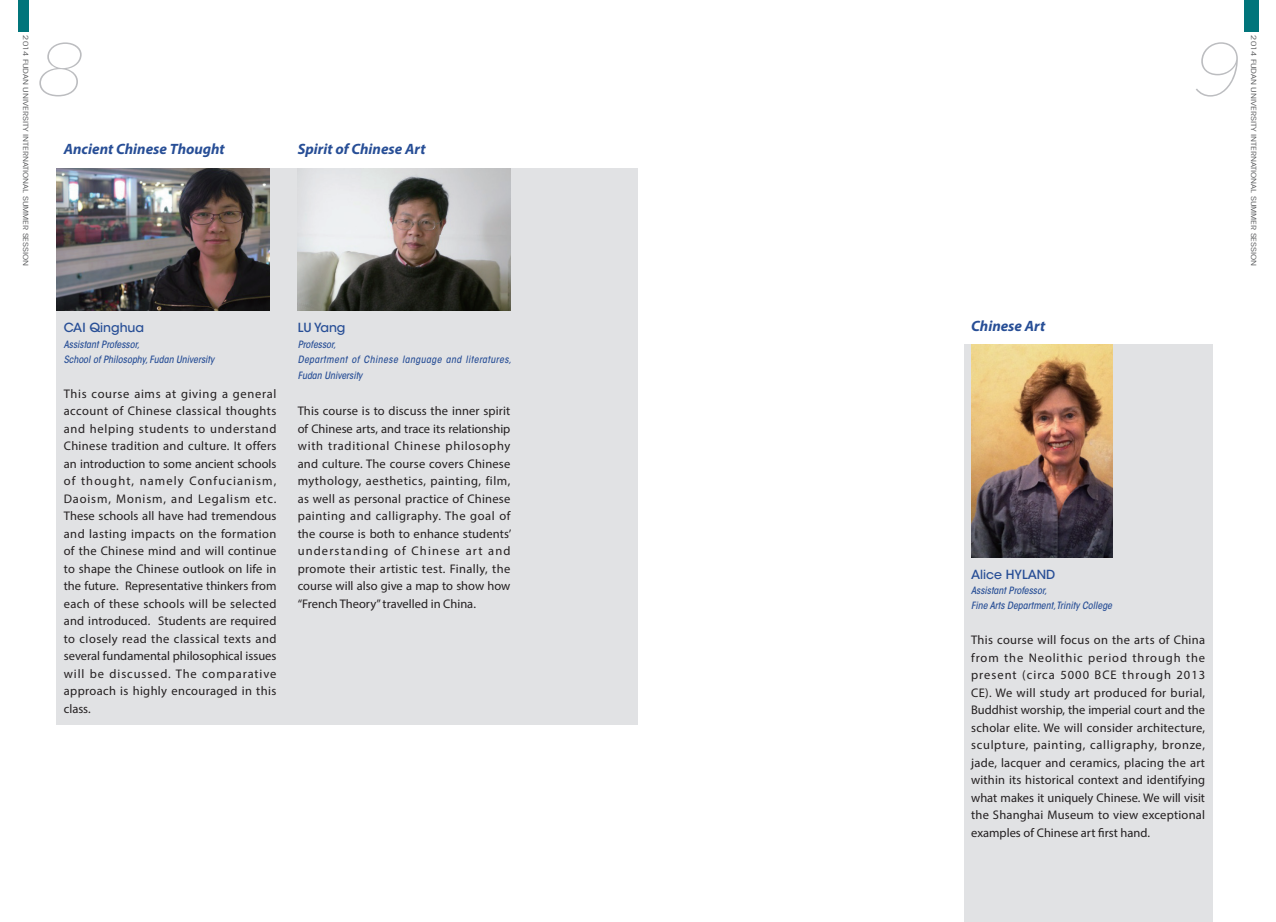
<style>
.page{position:relative;width:1276px;height:922px;background:#fff}
.page>*{position:absolute;margin:0;border:0;box-sizing:border-box;transform-origin:0 0}
.t1{font:italic 100 75px "Gotham";color:#bcbdc0}
.t2{font:italic 700 15px "Myriad Pro";color:#274e96}
.t3{font:12.5px/17.5px "Myriad Pro";color:#231f20;text-align:justify}
.t4{font:500 12.5px "ITC Avant Garde Std";color:#274e96}
.t5{font:italic 500 condensed 10px/15px "ITC Avant Garde Std";color:#274e96}
.t6{font:italic 500 condensed 10px/15px "ITC Avant Garde Std";letter-spacing:.04em;color:#274e96}
.t7{font:condensed 7px "ITC Avant Garde Std";color:#57585a;scale:1.43 1}
</style>
<div class="page">
<div style="left:18px;top:0;width:10px;height:32px;background:#01757b"></div>
<div style="left:1244px;top:0;width:14px;height:32px;background:#01757b"></div>
<div style="left:57px;top:168px;width:581px;height:557px;background:#e1e2e4"></div>
<div style="left:964px;top:345px;width:248px;height:576px;background:#e1e2e4"></div>
<img style="left:57px;top:168px;width:212px;height:142px">
<img style="left:298px;top:168px;width:212px;height:142px">
<img style="left:971px;top:345px;width:142px;height:212px">
<p class="t7" style="left:30px;top:35px;width:163px;rotate:90deg">2014 FUDAN UNIVERSITY INTERNATIONAL SUMMER SESSION</p>
<p class="t7" style="left:1258px;top:35px;width:163px;rotate:90deg">2014 FUDAN UNIVERSITY INTERNATIONAL SUMMER SESSION</p>
<h1 class="t1" style="left:36px;top:23px;width:48px">8</h1>
<h1 class="t1" style="left:1193px;top:23px;width:48px">9</h1>
<p class="t2" style="left:298px;top:139px;width:129px">Spirit of Chinese Art</p>
<p class="t2" style="left:64px;top:139px;width:162px">Ancient Chinese Thought</p>
<p class="t4" style="left:64px;top:320px;width:82px">CAI Qinghua</p>
<p class="t5" style="left:64px;top:337px;width:152px">Assistant Professor,<br>School of Philosophy, Fudan University</p>
<p class="t3" style="left:64px;top:384px;width:214px">This course aims at giving a general account of Chinese classical thoughts and helping students to understand Chinese tradition and culture. It offers an introduction to some ancient schools of thought, namely Confucianism, Daoism, Monism, and Legalism etc.<br>These schools all have had tremendous and lasting impacts on the formation of the Chinese mind and will continue to shape the Chinese outlook on life in the future. Representative thinkers from each of these schools will be selected and introduced. Students are required to closely read the classical texts and several fundamental philosophical issues will be discussed. The comparative approach is highly encouraged in this class.</p>
<p class="t4" style="left:298px;top:320px;width:49px">LU Yang</p>
<p class="t6" style="left:298px;top:337px;width:215px">Professor,<br>Department of Chinese language and literatures,</p>
<p class="t5" style="left:298px;top:368px;width:66px">Fudan University</p>
<p class="t3" style="left:298px;top:402px;width:215px">This course is to discuss the inner spirit of Chinese arts, and trace its relationship with traditional Chinese philosophy and culture. The course covers Chinese mythology, aesthetics, painting, film, as well as personal practice of Chinese painting and calligraphy. The goal of the course is both to enhance students’ understanding of Chinese art and promote their artistic test. Finally, the course will also give a map to show how “French Theory” travelled in China.</p>
<p class="t2" style="left:971px;top:316px;width:76px">Chinese Art</p>
<p class="t4" style="left:971px;top:566px;width:86px">Alice HYLAND</p>
<p class="t5" style="left:971px;top:583px;width:142px">Assistant Professor,<br>Fine Arts Department,Trinity College</p>
<p class="t3" style="left:971px;top:630px;width:235px">This course will focus on the arts of China from the Neolithic period through the present (circa 5000 BCE through 2013<br>CE). We will study art produced for burial, Buddhist worship, the imperial court and the scholar elite. We will consider architecture, sculpture, painting, calligraphy, bronze, jade, lacquer and ceramics, placing the art within its historical context and identifying what makes it uniquely Chinese. We will visit the Shanghai Museum to view exceptional examples of Chinese art first hand.</p>
</div>
